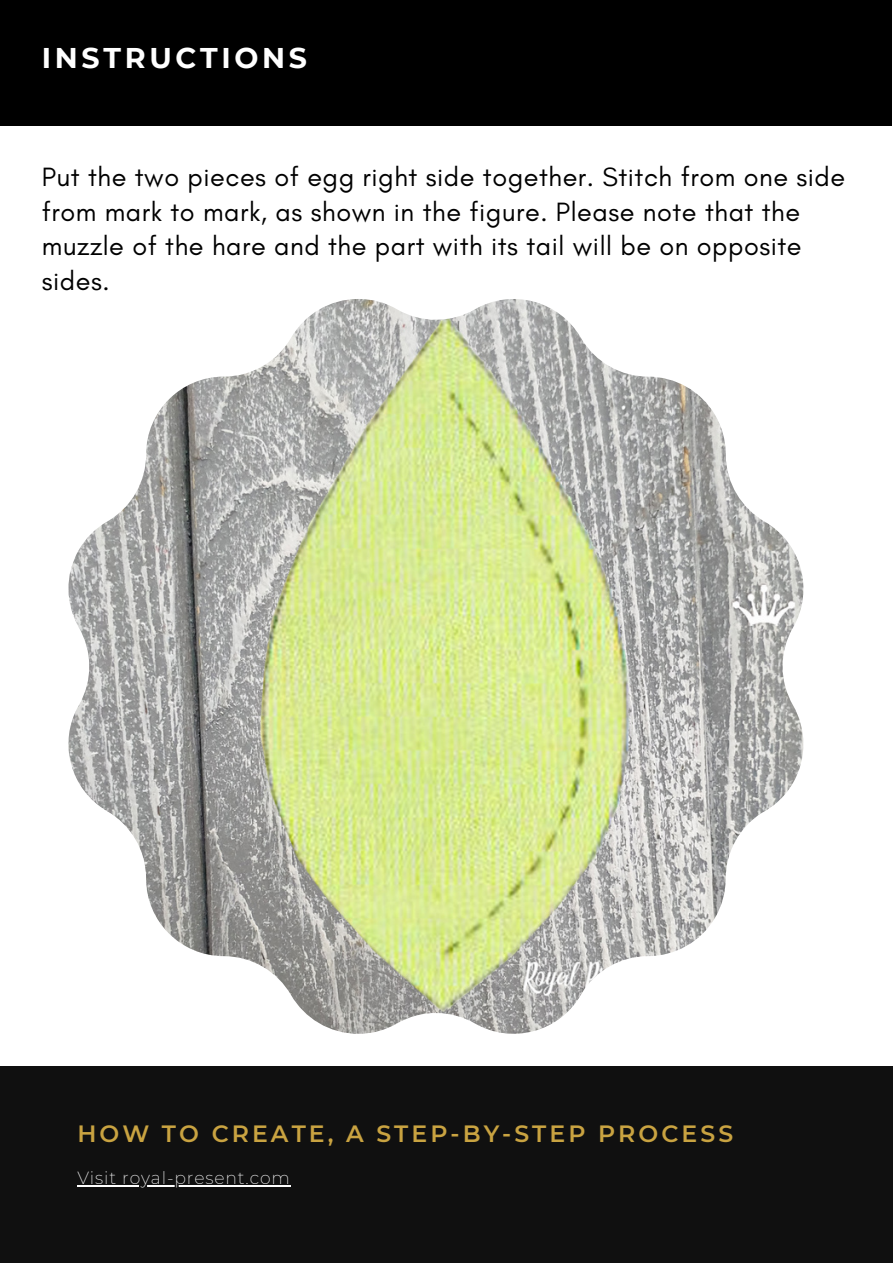
<style>
.page{position:relative;width:893px;height:1264px;background:#fff}
.page>*{position:absolute;margin:0;border:0;box-sizing:border-box;transform-origin:0 0}
.t1{font:700 28.5px "Montserrat";letter-spacing:.13em;color:#fff}
.t2{font:27px/34.8px "Glacial Indifference";letter-spacing:.02em;color:#000}
.t3{font:600 23.55px "Montserrat";letter-spacing:.13em;color:#c9a341}
.t4{font:200 17.25px "Montserrat";letter-spacing:.05em;color:#fff}
</style>
<div class="page">
<div style="left:0;top:1066px;width:892px;height:196px;background:#101010"></div>
<hr style="left:77px;top:1185px;width:214px;height:1px;background:#fff">
<div style="left:0;top:0;width:892px;height:126px;background:#000"></div>
<img style="left:68px;top:299px;width:735px;height:734px">
<p class="t1" style="left:42px;top:40px;width:267px">INSTRUCTIONS</p>
<p class="t2" style="left:42px;top:159px;width:804px">Put the two pieces of egg right side together. Stitch from one side from mark to mark, as shown in the figure. Please note that the muzzle of the hare and the part with its tail will be on opposite sides.</p>
<p class="t3" style="left:77px;top:1118px;width:657px">HOW TO CREATE, A STEP-BY-STEP PROCESS</p>
<p class="t4" style="left:77px;top:1167px;width:214px">Visit royal-present.com</p>
</div>
